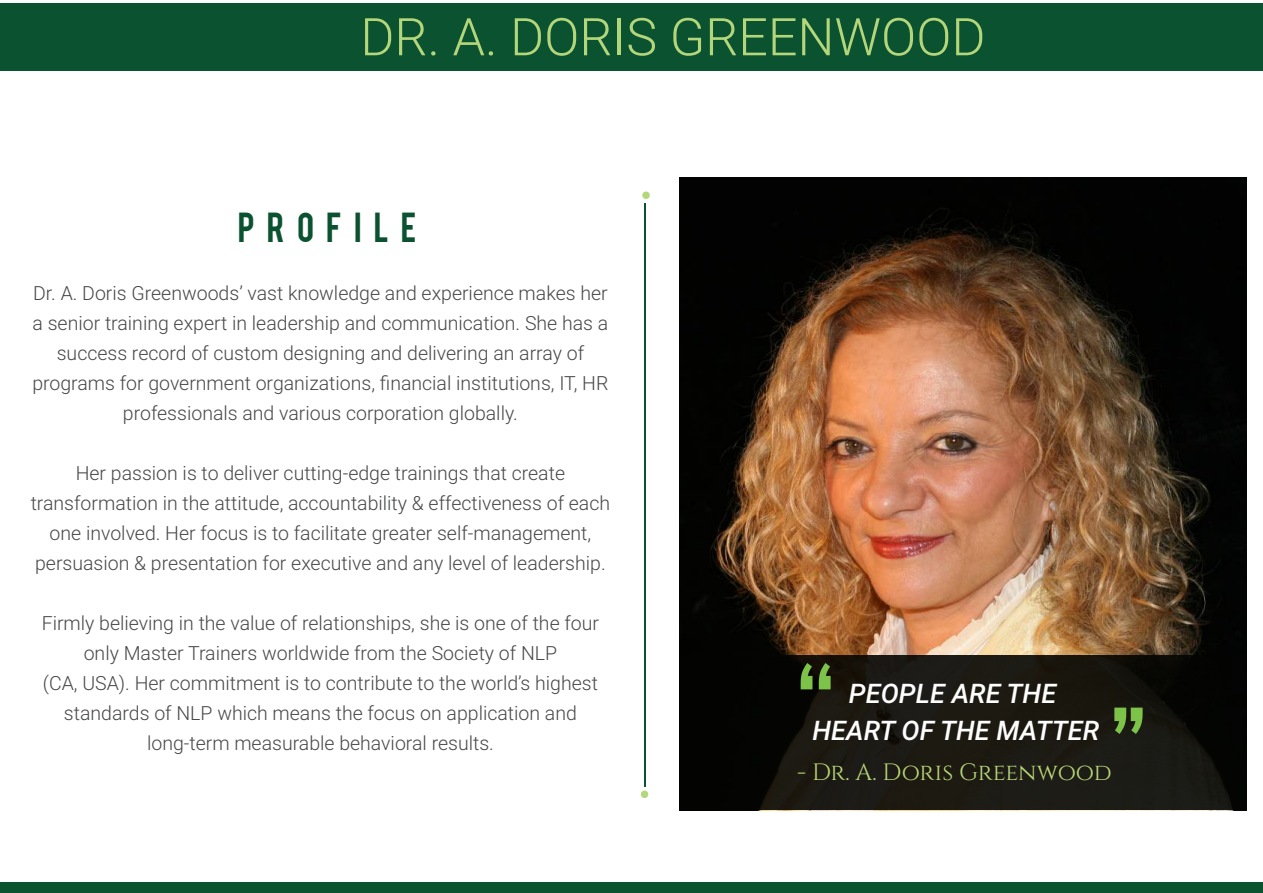
<style>
.page{position:relative;width:1263px;height:893px;background:#fff}
.page>*{position:absolute;margin:0;border:0;box-sizing:border-box;transform-origin:0 0}
.t1{font:700 96.3px "Century Gothic";color:#7dc249}
.t2{font:300 52.05px "Roboto";color:#b4d67a}
.t3{font:33px "Bebas";color:#0b5231}
.t4{font:italic 500 27px "Roboto";color:#fdfdfd}
.t5{font:23.7px "Cinzel";color:#b9d878}
.t6{font:300 19.5px/30px "Roboto";color:#464747;text-align:center}
</style>
<div class="page">
<div style="left:1px;top:3px;width:1262px;height:67px;background:#0b5231"></div>
<div style="left:1px;top:883px;width:1262px;height:10px;background:#0b5231"></div>
<hr style="left:644px;top:203px;width:2px;height:583px;background:#0b5231">
<div style="left:641px;top:790px;width:7px;height:8px;background:#b5d77b;border-radius:50%"></div>
<div style="left:642px;top:191px;width:8px;height:8px;background:#b5d77b;border-radius:50%"></div>
<img style="left:679px;top:177px;width:568px;height:633px">
<svg style="left:679px;top:656px;width:567px;height:154px;background:#13120d"></svg>
<h2 class="t2" style="left:360px;top:0;width:627px">DR. A. DORIS GREENWOOD</h2>
<h3 class="t3" style="left:238px;top:203px;width:180px">P R O F I L E</h3>
<p class="t6" style="left:32px;top:278px;width:578px">Dr. A. Doris Greenwoods’ vast knowledge and experience makes her a senior training expert in leadership and communication. She has a success record of custom designing and delivering an array of programs for government organizations, financial institutions, IT, HR professionals and various corporation globally.</p>
<p class="t6" style="left:31px;top:457px;width:581px">Her passion is to deliver cutting-edge trainings that create transformation in the attitude, accountability &amp; effectiveness of each one involved. Her focus is to facilitate greater self-management, persuasion &amp; presentation for executive and any level of leadership.</p>
<p class="t6" style="left:42px;top:607px;width:559px">Firmly believing in the value of relationships, she is one of the four only Master Trainers worldwide from the Society of NLP<br>(CA, USA). Her commitment is to contribute to the world’s highest standards of NLP which means the focus on application and long-term measurable behavioral results.</p>
<h1 class="t1" style="left:793px;top:626px;width:47px">‘‘</h1>
<h3 class="t4" style="left:812px;top:712px;width:288px">HEART OF THE MATTER</h3>
<h3 class="t4" style="left:849px;top:674px;width:209px">PEOPLE ARE THE</h3>
<h1 class="t1" style="left:1150px;top:771px;width:45px;rotate:-180deg">‘‘</h1>
<p class="t5" style="left:797px;top:759px;width:316px">- Dr. A. Doris Greenwood</p>
</div>
